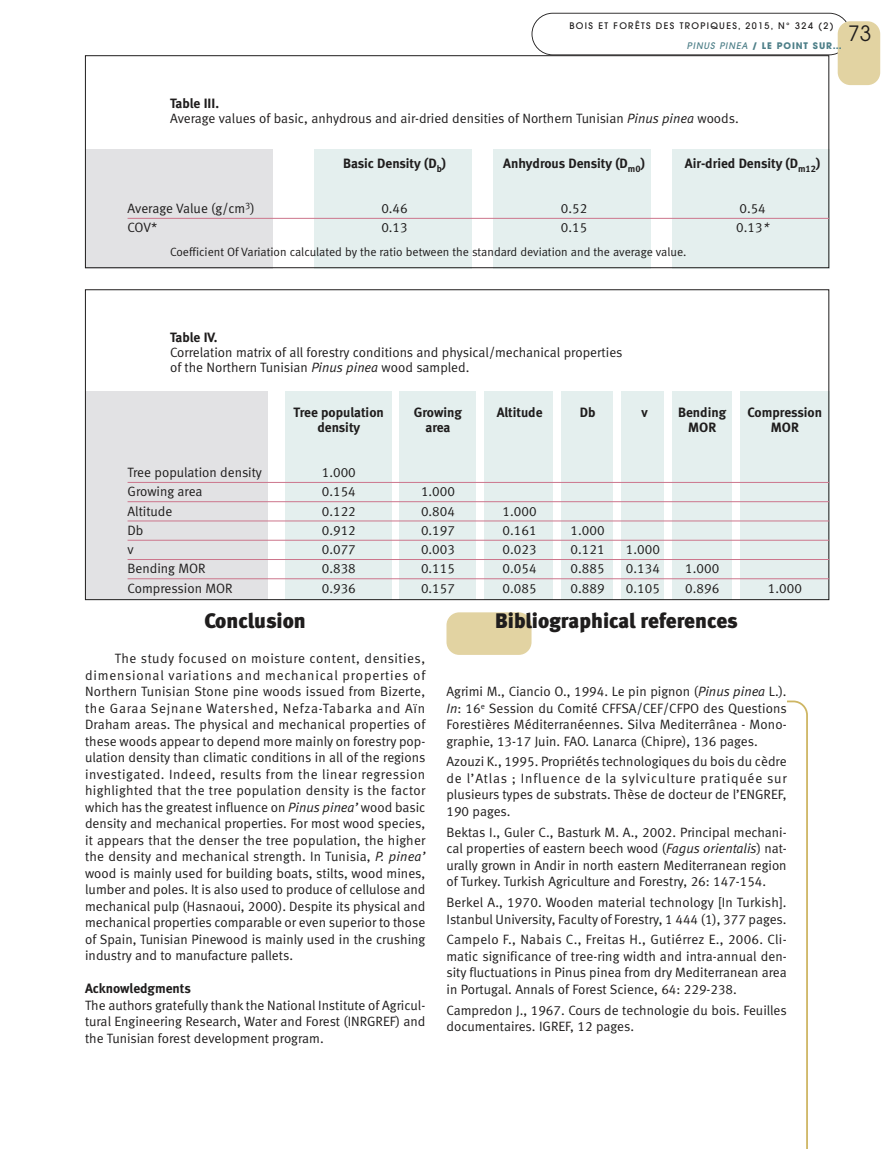
<style>
.page{position:relative;width:893px;height:1149px;background:#fff}
.page>*{position:absolute;margin:0;border:0;box-sizing:border-box;transform-origin:0 0}
.t1{font:21px "Meta Black LF";color:#1f1d1d}
.t2{font:21px "Avant Garde";color:#1f1d1d}
.t3{font:13.5px/16.5px "Meta Normal LF";color:#1f1d1d;text-align:justify}
.t4{font:13.5px "Meta Bold LF";color:#1f1d1d}
.t5{font:12px "Meta Normal LF";color:#1f1d1d}
.t6{font:500 9px "Avant Garde";letter-spacing:.15em;color:#1f1d1d}
.t7{font:700 9px "Avant Garde";letter-spacing:.1em;color:#4e7f88}
.s1{font-weight:500;font-style:italic}
.s2{font-style:italic}
</style>
<div class="page">
<svg style="left:787px;top:700px;width:21px;height:448px"></svg>
<div style="left:446px;top:612px;width:85px;height:42px;background:#e2d3a2;border-radius:13px"></div>
<svg style="left:531px;top:13px;width:316px;height:42px"></svg>
<div style="left:838px;top:21px;width:42px;height:64px;background:#e2d3a2;border-radius:13px"></div>
<div style="left:85px;top:149px;width:187px;height:119px;background:#e2e2e4"></div>
<div style="left:315px;top:149px;width:157px;height:119px;background:#e4efee"></div>
<div style="left:85px;top:391px;width:183px;height:209px;background:#e2e2e4"></div>
<div style="left:285px;top:391px;width:106px;height:209px;background:#e4efee"></div>
<div style="left:400px;top:391px;width:76px;height:209px;background:#e4efee"></div>
<div style="left:485px;top:391px;width:68px;height:209px;background:#e4efee"></div>
<div style="left:561px;top:391px;width:51px;height:209px;background:#e4efee"></div>
<div style="left:621px;top:391px;width:42px;height:209px;background:#e4efee"></div>
<div style="left:672px;top:391px;width:59px;height:209px;background:#e4efee"></div>
<div style="left:740px;top:391px;width:89px;height:209px;background:#e4efee"></div>
<div style="left:493px;top:149px;width:158px;height:119px;background:#e4efee"></div>
<div style="left:672px;top:149px;width:157px;height:119px;background:#e4efee"></div>
<div style="left:85px;top:55px;width:744px;height:213px;border:1px solid #1f1d1d"></div>
<hr style="left:128px;top:218px;width:701px;height:1px;background:#cc768c">
<hr style="left:128px;top:482px;width:701px;height:1px;background:#cc768c">
<hr style="left:128px;top:501px;width:701px;height:1px;background:#cc768c">
<hr style="left:128px;top:520px;width:701px;height:1px;background:#cc768c">
<hr style="left:128px;top:539px;width:701px;height:1px;background:#cc768c">
<hr style="left:128px;top:559px;width:701px;height:1px;background:#cc768c">
<hr style="left:128px;top:578px;width:701px;height:1px;background:#cc768c">
<p class="t6" style="left:569px;top:23px;width:266px">BOIS ET FORÊTS DES TROPIQUES, 2015, N° 324 (2)</p>
<h1 class="t2" style="left:848px;top:26px;width:25px">73</h1>
<p class="t7" style="left:687px;top:42px;width:157px"><span class="s1">PINUS PINEA</span> / LE POINT SUR…</p>
<p class="t4" style="left:170px;top:98px;width:50px">Table III.</p>
<p class="t3" style="left:170px;top:111px;width:570px">Average values of basic, anhydrous and air-dried densities of Northern Tunisian <span class="s2">Pinus pinea</span> woods.</p>
<p class="t4" style="left:343px;top:158px;width:104px">Basic Density (D<sub>b</sub>)</p>
<p class="t4" style="left:503px;top:158px;width:143px">Anhydrous Density (D<sub>m0</sub>)</p>
<p class="t4" style="left:685px;top:158px;width:137px">Air-dried Density (D<sub>m12</sub>)</p>
<p class="t3" style="left:128px;top:201px;width:129px">Average Value (g/cm<sup>3</sup>)</p>
<p class="t3" style="left:381px;top:201px;width:28px">0.46</p>
<p class="t3" style="left:561px;top:201px;width:28px">0.52</p>
<p class="t3" style="left:739px;top:201px;width:28px">0.54</p>
<p class="t3" style="left:128px;top:220px;width:31px">COV*</p>
<p class="t3" style="left:381px;top:220px;width:28px">0.13</p>
<p class="t3" style="left:561px;top:220px;width:28px">0.15</p>
<p class="t3" style="left:736px;top:220px;width:37px">0.13<span class="s2">*</span></p>
<p class="t5" style="left:170px;top:248px;width:518px">Coefficient Of Variation calculated by the ratio between the standard deviation and the average value.</p>
<p class="t4" style="left:170px;top:332px;width:49px">Table IV.</p>
<p class="t3" style="left:170px;top:346px;width:454px;line-height:15px">Correlation matrix of all forestry conditions and physical/mechanical properties of the Northern Tunisian <span class="s2">Pinus pinea</span> wood sampled.</p>
<p class="t4" style="left:294px;top:407px;width:92px">Tree population</p>
<p class="t4" style="left:414px;top:407px;width:49px">Growing</p>
<p class="t4" style="left:497px;top:407px;width:47px">Altitude</p>
<p class="t4" style="left:580px;top:407px;width:17px">Db</p>
<p class="t4" style="left:641px;top:407px;width:8px">v</p>
<p class="t4" style="left:678px;top:407px;width:49px">Bending</p>
<p class="t4" style="left:747px;top:407px;width:76px">Compression</p>
<p class="t4" style="left:317px;top:422px;width:44px">density</p>
<p class="t4" style="left:425px;top:422px;width:27px">area</p>
<p class="t4" style="left:688px;top:422px;width:30px">MOR</p>
<p class="t4" style="left:771px;top:422px;width:30px">MOR</p>
<p class="t3" style="left:128px;top:465px;width:136px">Tree population density</p>
<p class="t3" style="left:322px;top:465px;width:35px">1.000</p>
<p class="t3" style="left:128px;top:484px;width:76px">Growing area</p>
<p class="t3" style="left:322px;top:484px;width:35px">0.154</p>
<p class="t3" style="left:421px;top:484px;width:35px">1.000</p>
<p class="t3" style="left:128px;top:503px;width:46px">Altitude</p>
<p class="t3" style="left:322px;top:503px;width:35px">0.122</p>
<p class="t3" style="left:421px;top:503px;width:35px">0.804</p>
<p class="t3" style="left:503px;top:503px;width:35px">1.000</p>
<p class="t3" style="left:128px;top:523px;width:17px">Db</p>
<p class="t3" style="left:322px;top:523px;width:35px">0.912</p>
<p class="t3" style="left:421px;top:523px;width:35px">0.197</p>
<p class="t3" style="left:503px;top:523px;width:35px">0.161</p>
<p class="t3" style="left:571px;top:523px;width:35px">1.000</p>
<p class="t3" style="left:128px;top:542px;width:8px">v</p>
<p class="t3" style="left:322px;top:542px;width:35px">0.077</p>
<p class="t3" style="left:421px;top:542px;width:35px">0.003</p>
<p class="t3" style="left:503px;top:542px;width:35px">0.023</p>
<p class="t3" style="left:571px;top:542px;width:35px">0.121</p>
<p class="t3" style="left:626px;top:542px;width:35px">1.000</p>
<p class="t3" style="left:128px;top:561px;width:80px">Bending MOR</p>
<p class="t3" style="left:322px;top:561px;width:35px">0.838</p>
<p class="t3" style="left:421px;top:561px;width:35px">0.115</p>
<p class="t3" style="left:503px;top:561px;width:35px">0.054</p>
<p class="t3" style="left:571px;top:561px;width:35px">0.885</p>
<p class="t3" style="left:626px;top:561px;width:35px">0.134</p>
<p class="t3" style="left:685px;top:561px;width:35px">1.000</p>
<p class="t3" style="left:128px;top:580px;width:107px">Compression MOR</p>
<p class="t3" style="left:322px;top:580px;width:35px">0.936</p>
<p class="t3" style="left:421px;top:580px;width:35px">0.157</p>
<p class="t3" style="left:503px;top:580px;width:35px">0.085</p>
<p class="t3" style="left:571px;top:580px;width:35px">0.889</p>
<p class="t3" style="left:626px;top:580px;width:35px">0.105</p>
<p class="t3" style="left:685px;top:580px;width:35px">0.896</p>
<p class="t3" style="left:768px;top:580px;width:35px">1.000</p>
<h1 class="t1" style="left:204px;top:613px;width:103px">Conclusion</h1>
<p class="t3" style="left:85px;top:651px;width:342px;text-indent:30px">The study focused on moisture content, densities, dimensional variations and mechanical properties of Northern Tunisian Stone pine woods issued from Bizerte, the Garaa Sejnane Watershed, Nefza-Tabarka and Aïn Draham areas. The physical and mechanical properties of these woods appear to depend more mainly on forestry pop&shy;ulation density than climatic conditions in all of the regions investigated. Indeed, results from the linear regression highlighted that the tree population density is the factor which has the greatest influence on <span class="s2">Pinus pinea’</span> wood basic density and mechanical properties. For most wood species, it appears that the denser the tree population, the higher the density and mechanical strength. In Tunisia, <span class="s2">P. pinea’ </span>wood is mainly used for building boats, stilts, wood mines, lumber and poles. It is also used to produce of cellulose and mechanical pulp (Hasnaoui, 2000). Despite its physical and mechanical properties comparable or even superior to those of Spain, Tunisian Pinewood is mainly used in the crushing industry and to manufacture pallets.</p>
<p class="t4" style="left:85px;top:983px;width:107px">Acknowledgments</p>
<p class="t3" style="left:85px;top:997px;width:342px">The authors gratefully thank the National Institute of Agricul&shy;tural Engineering Research, Water and Forest (INRGREF) and the Tunisian forest development program.</p>
<h1 class="t1" style="left:495px;top:613px;width:244px">Bibliographical references</h1>
<p class="t3" style="left:446px;top:684px;width:342px">Agrimi M., Ciancio O., 1994. Le pin pignon (<span class="s2">Pinus pinea</span> L.).<br><span class="s2">In</span>: 16<sup>e</sup> Session du Comité CFFSA/CEF/CFPO des Questions Forestières Méditerranéennes. Silva Mediterrânea - Mono&shy;graphie, 13-17 Juin. FAO. Lanarca (Chipre), 136 pages.</p>
<p class="t3" style="left:446px;top:754px;width:342px">Azouzi K., 1995. Propriétés technologiques du bois du cèdre de l’Atlas ; Influence de la sylviculture pratiquée sur plusieurs types de substrats. Thèse de docteur de l’ENGREF, 190 pages.</p>
<p class="t3" style="left:446px;top:824px;width:342px">Bektas I., Guler C., Basturk M. A., 2002. Principal mechani&shy;cal properties of eastern beech wood (<span class="s2">Fagus orientalis</span>) nat&shy;urally grown in Andir in north eastern Mediterranean region of Turkey. Turkish Agriculture and Forestry, 26: 147-154.</p>
<p class="t3" style="left:446px;top:895px;width:342px">Berkel A., 1970. Wooden material technology [In Turkish].<br>Istanbul University, Faculty of Forestry, 1 444 (1), 377 pages.</p>
<p class="t3" style="left:446px;top:932px;width:342px">Campelo F., Nabais C., Freitas H., Gutiérrez E., 2006. Cli&shy;matic significance of tree-ring width and intra-annual den&shy;sity fluctuations in Pinus pinea from dry Mediterranean area in Portugal. Annals of Forest Science, 64: 229-238.</p>
<p class="t3" style="left:446px;top:1002px;width:342px">Campredon J., 1967. Cours de technologie du bois. Feuilles documentaires. IGREF, 12 pages.</p>
</div>
